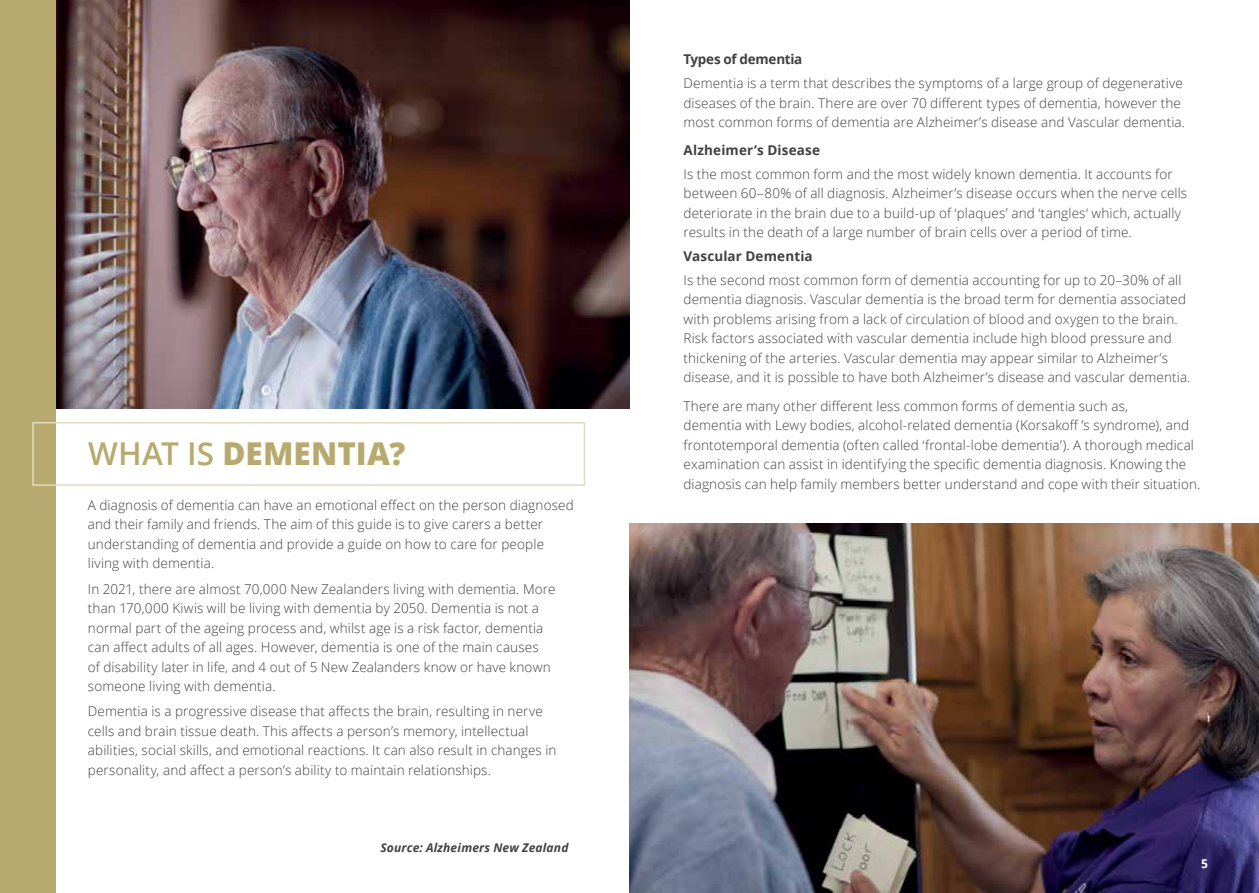
<style>
.page{position:relative;width:1259px;height:893px;background:#fff}
.page>*{position:absolute;margin:0;border:0;box-sizing:border-box;transform-origin:0 0}
.t1{font:800 31.5px "Open Sans";color:#b8aa6f}
.t2{font:300 13.5px/19.5px "Open Sans";letter-spacing:.01em;color:#414042}
.t3{font:700 13.5px "Open Sans";letter-spacing:.01em;color:#414042}
.t4{font:700 13.5px "Open Sans";letter-spacing:-.02em;color:#414042}
.t5{font:italic 700 12px "Open Sans";letter-spacing:.015em;color:#414042}
.t6{font:700 12px "Open Sans";color:#fff}
.s1{font-weight:600}
</style>
<div class="page">
<img style="left:55px;top:0;width:574px;height:408px">
<div style="left:0;top:0;width:55px;height:893px;background:#b8aa6f"></div>
<div style="left:32px;top:422px;width:553px;height:64px;border:2px solid #e1dac1"></div>
<img style="left:629px;top:523px;width:630px;height:370px">
<h1 class="t1" style="left:88px;top:430px;width:319px"><span class="s1">WHAT IS</span> DEMENTIA?</h1>
<p class="t2" style="left:88px;top:495px;width:487px">A diagnosis of dementia can have an emotional effect on the person diagnosed and their family and friends. The aim of this guide is to give carers a better understanding of dementia and provide a guide on how to care for people living with dementia.</p>
<p class="t2" style="left:88px;top:578px;width:469px">In 2021, there are almost 70,000 New Zealanders living with dementia. More than 170,000 Kiwis will be living with dementia by 2050. Dementia is not a normal part of the ageing process and, whilst age is a risk factor, dementia can affect adults of all ages. However, dementia is one of the main causes<br>of disability later in life, and 4 out of 5 New Zealanders know or have known someone living with dementia.</p>
<p class="t2" style="left:88px;top:701px;width:470px">Dementia is a progressive disease that affects the brain, resulting in nerve cells and brain tissue death. This affects a person’s memory, intellectual abilities, social skills, and emotional reactions. It can also result in changes in personality, and affect a person’s ability to maintain relationships.</p>
<p class="t5" style="left:380px;top:839px;width:190px">Source: Alzheimers New Zealand</p>
<p class="t4" style="left:683px;top:50px;width:120px">Types of dementia</p>
<p class="t2" style="left:683px;top:73px;width:503px">Dementia is a term that describes the symptoms of a large group of degenerative diseases of the brain. There are over 70 different types of dementia, however the most common forms of dementia are Alzheimer’s disease and Vascular dementia.</p>
<p class="t3" style="left:683px;top:141px;width:138px">Alzheimer’s Disease</p>
<p class="t2" style="left:683px;top:164px;width:505px">Is the most common form and the most widely known dementia. It accounts for between 60–80% of all diagnosis. Alzheimer’s disease occurs when the nerve cells deteriorate in the brain due to a build-up of ‘plaques’ and ‘tangles‘ which, actually results in the death of a large number of brain cells over a period of time.</p>
<p class="t3" style="left:683px;top:247px;width:131px">Vascular Dementia</p>
<p class="t2" style="left:683px;top:270px;width:508px">Is the second most common form of dementia accounting for up to 20–30% of all dementia diagnosis. Vascular dementia is the broad term for dementia associated with problems arising from a lack of circulation of blood and oxygen to the brain.<br>Risk factors associated with vascular dementia include high blood pressure and thickening of the arteries. Vascular dementia may appear similar to Alzheimer’s disease, and it is possible to have both Alzheimer’s disease and vascular dementia.</p>
<p class="t2" style="left:683px;top:396px;width:518px">There are many other different less common forms of dementia such as,<br>dementia with Lewy bodies, alcohol-related dementia (Korsakoff ’s syndrome), and frontotemporal dementia (often called ‘frontal-lobe dementia’). A thorough medical examination can assist in identifying the specific dementia diagnosis. Knowing the diagnosis can help family members better understand and cope with their situation.</p>
<p class="t6" style="left:1201px;top:856px;width:8px">5</p>
</div>
